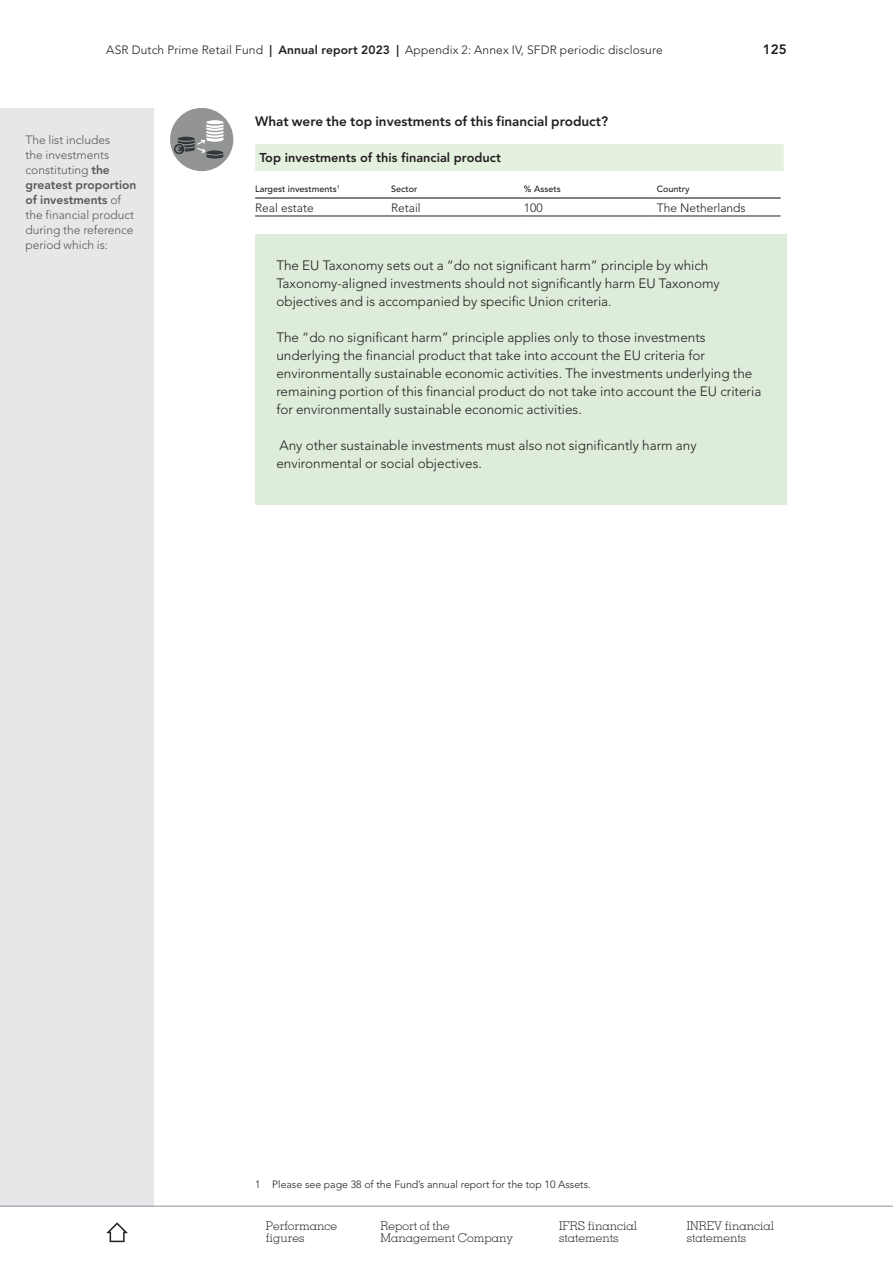
<style>
.page{position:relative;width:893px;height:1263px;background:#fff}
.page>*{position:absolute;margin:0;border:0;box-sizing:border-box;transform-origin:0 0}
.t1{font:300 13.5px/18px "Avenir LT Std";color:#231f20}
.t2{font:800 13.5px "Avenir LT Std";color:#231f20}
.t3{font:800 12.75px "Avenir LT Std";color:#231f20}
.t4{font:300 12px/15px "Avenir LT Std";color:#57585a}
.t5{font:300 12px "Avenir LT Std";letter-spacing:.01em;color:#231f20}
.t6{font:300 12px/12px "Memphis LT Std";color:#231f20}
.t7{font:300 10.5px "Avenir LT Std";color:#231f20}
.t8{font:500 9px "Avenir LT Std";color:#231f20}
.s1{font-weight:800}
</style>
<div class="page">
<div style="left:255px;top:144px;width:529px;height:27px;background:#e4f1de"></div>
<hr style="left:255px;top:197px;width:133px;height:2px;background:#231f20">
<hr style="left:388px;top:197px;width:133px;height:2px;background:#231f20">
<hr style="left:521px;top:197px;width:133px;height:2px;background:#231f20">
<hr style="left:654px;top:197px;width:127px;height:2px;background:#231f20">
<hr style="left:255px;top:216px;width:133px;height:1px;background:#231f20">
<hr style="left:388px;top:216px;width:133px;height:1px;background:#231f20">
<hr style="left:521px;top:216px;width:133px;height:1px;background:#231f20">
<hr style="left:654px;top:216px;width:127px;height:1px;background:#231f20">
<div style="left:255px;top:234px;width:532px;height:270px;background:#ddedda"></div>
<div style="left:0;top:108px;width:153px;height:1098px;background:#e6e7e9"></div>
<div style="left:170px;top:108px;width:63px;height:63px;background:#939595;border-radius:50%"></div>
<div style="left:174px;top:144px;width:10px;height:10px;background:#3d4042;border-radius:50%"></div>
<svg style="left:175px;top:120px;width:48px;height:39px"></svg>
<hr style="left:0;top:1206px;width:893px;height:1px;background:#939598">
<svg style="left:106px;top:1222px;width:22px;height:20px"></svg>
<p class="t5" style="left:106px;top:43px;width:558px">ASR Dutch Prime Retail Fund <span class="s1">| Annual report 2023 |</span> Appendix 2: Annex IV, SFDR periodic disclosure</p>
<p class="t2" style="left:763px;top:41px;width:25px">125</p>
<p class="t4" style="left:26px;top:132px;width:112px">The list includes<br>the investments constituting <span class="s1">the greatest proportion of investments</span> of the financial product during the reference period which is:</p>
<p class="t2" style="left:255px;top:113px;width:354px">What were the top investments of this financial product?</p>
<p class="t3" style="left:259px;top:150px;width:243px">Top investments of this financial product</p>
<p class="t8" style="left:255px;top:184px;width:86px">Largest investments<sup>1</sup></p>
<p class="t8" style="left:391px;top:184px;width:28px">Sector</p>
<p class="t8" style="left:524px;top:184px;width:38px">% Assets</p>
<p class="t8" style="left:657px;top:184px;width:34px">Country</p>
<p class="t5" style="left:255px;top:200px;width:60px">Real estate</p>
<p class="t5" style="left:391px;top:200px;width:31px">Retail</p>
<p class="t5" style="left:524px;top:200px;width:20px">100</p>
<p class="t5" style="left:657px;top:200px;width:90px">The Netherlands</p>
<p class="t1" style="left:276px;top:256px;width:445px">The EU Taxonomy sets out a “do not significant harm” principle by which<br>Taxonomy-aligned investments should not significantly harm EU Taxonomy objectives and is accompanied by specific Union criteria.</p>
<p class="t1" style="left:276px;top:328px;width:486px">The “do no significant harm” principle applies only to those investments underlying the financial product that take into account the EU criteria for environmentally sustainable economic activities. The investments underlying the remaining portion of this financial product do not take into account the EU criteria for environmentally sustainable economic activities.</p>
<p class="t1" style="left:276px;top:436px;width:422px">Any other sustainable investments must also not significantly harm any environmental or social objectives.</p>
<p class="t7" style="left:255px;top:1178px;width:337px">1 Please see page 38 of the Fund’s annual report for the top 10 Assets.</p>
<p class="t6" style="left:266px;top:1219px;width:73px">Performance figures</p>
<p class="t6" style="left:380px;top:1219px;width:134px">Report of the<br>Management Company</p>
<p class="t6" style="left:559px;top:1219px;width:80px">IFRS financial statements</p>
<p class="t6" style="left:687px;top:1219px;width:89px">INREV financial statements</p>
</div>
